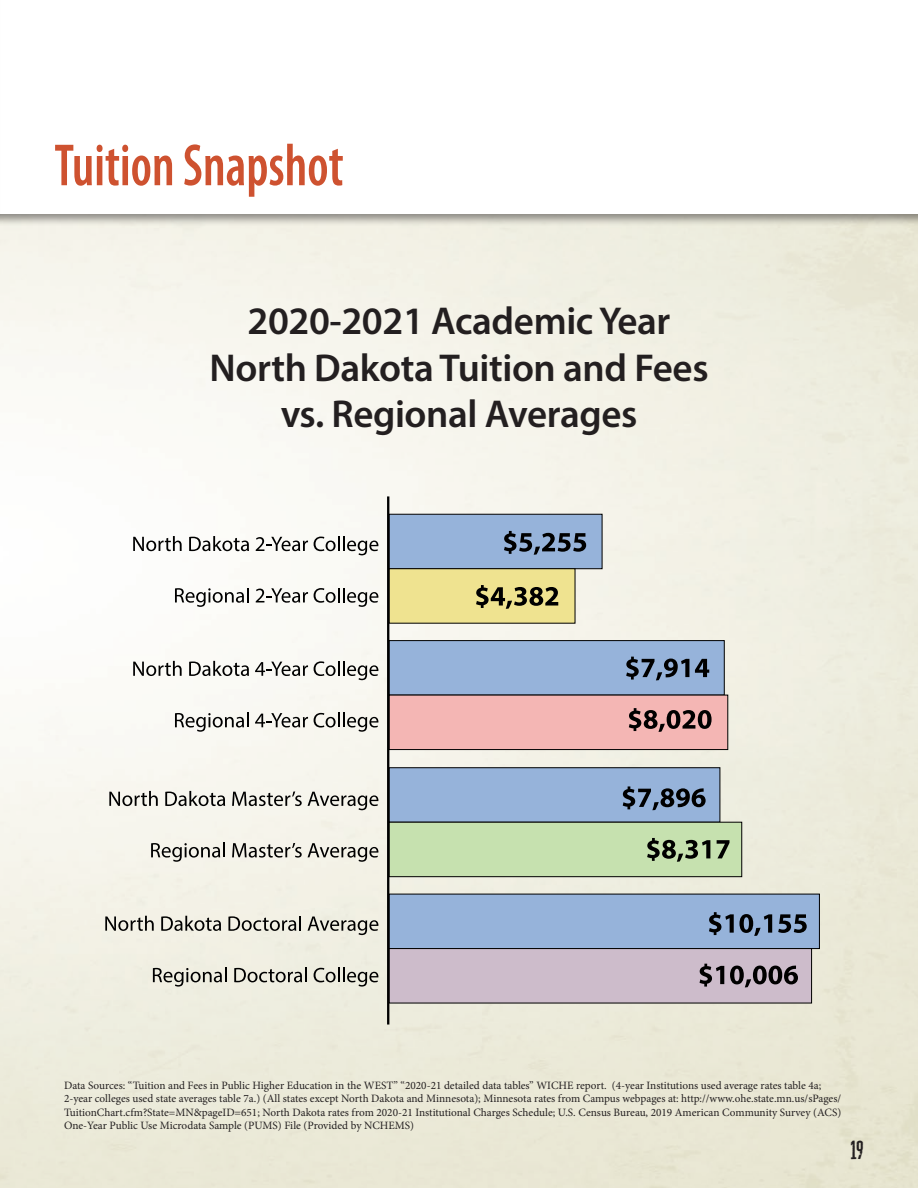
<style>
.page{position:relative;width:918px;height:1188px;background:#fff}
.page>*{position:absolute;margin:0;border:0;box-sizing:border-box;transform-origin:0 0}
.Headline{font:600 condensed 60px "Myriad Pro";color:#ce5230;scale:.87 1}
.t1{font:600 39px/46.8px "Myriad Pro";letter-spacing:-.01em;color:#231f20;text-align:center}
.t2{font:28.5px "Roadkill";color:#231f20}
.Body_text{font:11.25px/13.5px "Minion Pro";color:#231f20}
</style>
<div class="page">
<img style="left:0;top:227px;width:918px;height:961px">
<div style="left:0;top:0;width:918px;height:227px;background:#231f20;opacity:.5"></div>
<div style="left:0;top:0;width:918px;height:214px;background:#fff"></div>
<hr style="left:0;top:0;width:1px;height:227px;background:#fefefe">
<div style="left:389px;top:514px;width:213px;height:55px;background:#96b3da;border:1px solid #000"></div>
<div style="left:389px;top:568px;width:186px;height:55px;background:#efe390;border:1px solid #000"></div>
<div style="left:389px;top:640px;width:336px;height:55px;background:#96b3da;border:1px solid #000"></div>
<div style="left:389px;top:695px;width:339px;height:55px;background:#f4b6b4;border:1px solid #000"></div>
<div style="left:389px;top:767px;width:331px;height:55px;background:#96b3da;border:1px solid #000"></div>
<div style="left:389px;top:822px;width:353px;height:55px;background:#c6e1af;border:1px solid #000"></div>
<div style="left:389px;top:894px;width:430px;height:55px;background:#96b3da"></div>
<div style="left:389px;top:948px;width:423px;height:55px;background:#cdbccb;border:1px solid #000"></div>
<svg style="left:504px;top:531px;width:82px;height:24px"></svg>
<svg style="left:476px;top:585px;width:82px;height:24px"></svg>
<svg style="left:626px;top:657px;width:63px;height:23px"></svg>
<svg style="left:695px;top:659px;width:14px;height:18px"></svg>
<svg style="left:629px;top:708px;width:83px;height:24px"></svg>
<svg style="left:623px;top:786px;width:83px;height:24px"></svg>
<svg style="left:647px;top:838px;width:63px;height:24px"></svg>
<svg style="left:717px;top:840px;width:13px;height:18px"></svg>
<svg style="left:709px;top:912px;width:63px;height:24px"></svg>
<svg style="left:778px;top:914px;width:29px;height:19px"></svg>
<svg style="left:700px;top:964px;width:24px;height:23px"></svg>
<svg style="left:730px;top:966px;width:68px;height:21px"></svg>
<svg style="left:133px;top:536px;width:49px;height:15px"></svg>
<svg style="left:189px;top:536px;width:60px;height:15px"></svg>
<svg style="left:256px;top:537px;width:52px;height:14px"></svg>
<svg style="left:314px;top:536px;width:64px;height:19px"></svg>
<svg style="left:175px;top:588px;width:74px;height:19px"></svg>
<svg style="left:256px;top:588px;width:52px;height:15px"></svg>
<svg style="left:314px;top:588px;width:64px;height:19px"></svg>
<svg style="left:133px;top:661px;width:49px;height:15px"></svg>
<svg style="left:189px;top:661px;width:60px;height:15px"></svg>
<svg style="left:255px;top:662px;width:53px;height:14px"></svg>
<svg style="left:314px;top:661px;width:64px;height:19px"></svg>
<svg style="left:175px;top:712px;width:74px;height:20px"></svg>
<svg style="left:255px;top:713px;width:53px;height:15px"></svg>
<svg style="left:314px;top:712px;width:64px;height:20px"></svg>
<svg style="left:109px;top:791px;width:49px;height:15px"></svg>
<svg style="left:165px;top:791px;width:60px;height:15px"></svg>
<svg style="left:232px;top:791px;width:70px;height:15px"></svg>
<svg style="left:308px;top:792px;width:70px;height:18px"></svg>
<svg style="left:151px;top:842px;width:74px;height:20px"></svg>
<svg style="left:232px;top:843px;width:70px;height:15px"></svg>
<svg style="left:308px;top:843px;width:70px;height:19px"></svg>
<svg style="left:105px;top:916px;width:49px;height:15px"></svg>
<svg style="left:161px;top:916px;width:60px;height:15px"></svg>
<svg style="left:228px;top:916px;width:73px;height:15px"></svg>
<svg style="left:308px;top:916px;width:70px;height:19px"></svg>
<svg style="left:153px;top:967px;width:74px;height:20px"></svg>
<svg style="left:234px;top:967px;width:73px;height:15px"></svg>
<svg style="left:314px;top:967px;width:64px;height:20px"></svg>
<hr style="left:387px;top:496px;width:2px;height:529px;background:#000">
<p class="Headline" style="left:54px;top:128px;width:334px">Tuition Snapshot</p>
<p class="t1" style="left:209px;top:296px;width:501px">2020-2021 Academic Year<br>North Dakota Tuition and Fees vs. Regional Averages</p>
<p class="Body_text" style="left:64px;top:1078px;width:779px">Data Sources: “Tuition and Fees in Public Higher Education in the WEST” “2020-21 detailed data tables” WICHE report. (4-year Institutions used average rates table 4a; 2-year colleges used state averages table 7a.) (All states except North Dakota and Minnesota); Minnesota rates from Campus webpages at: http://www.ohe.state.mn.us/sPages/ TuitionChart.cfm?State=MN&amp;pageID=651; North Dakota rates from 2020-21 Institutional Charges Schedule; U.S. Census Bureau, 2019 American Community Survey (ACS)<br>One-Year Public Use Microdata Sample (PUMS) File (Provided by NCHEMS)</p>
<p class="t2" style="left:851px;top:1134px;width:15px">19</p>
</div>
